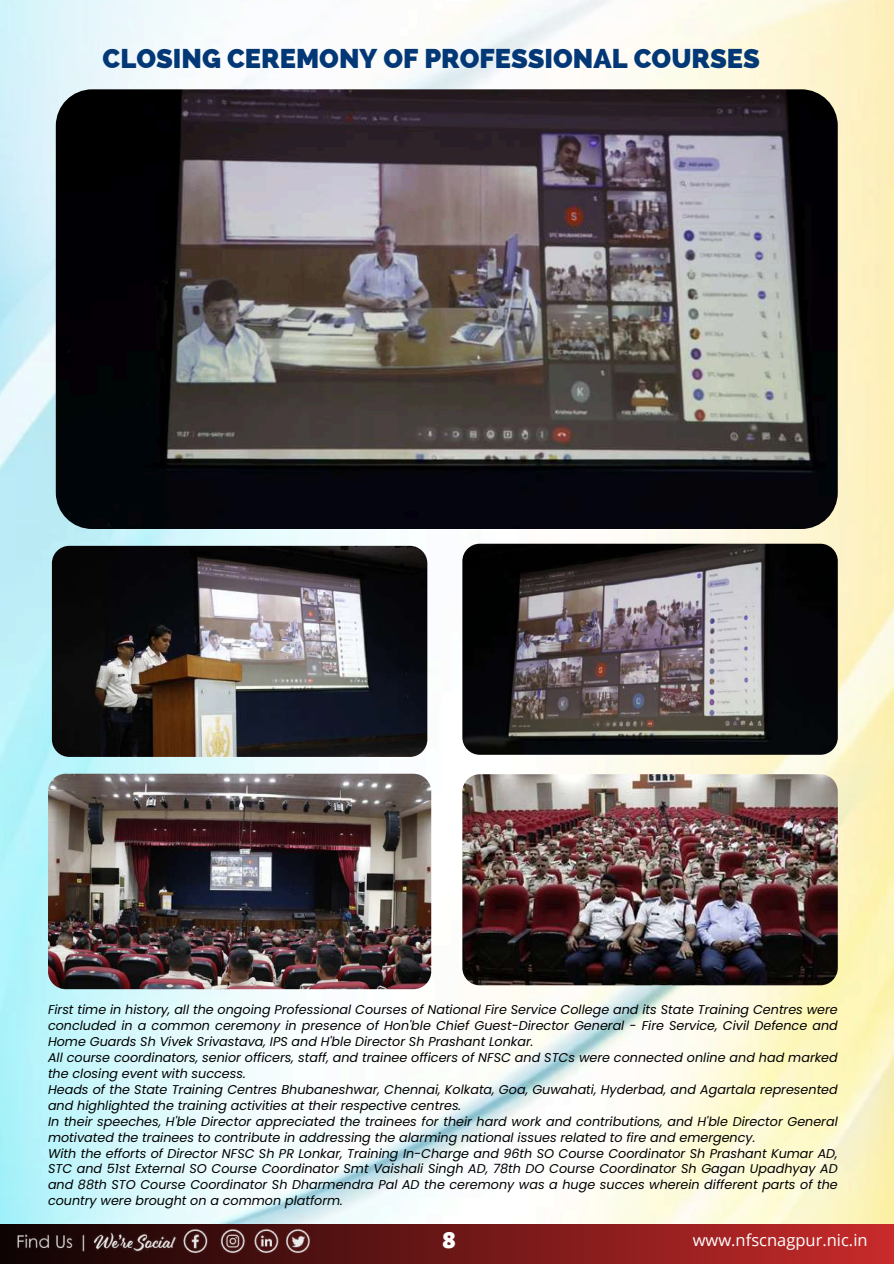
<style>
.page{position:relative;width:894px;height:1264px;background:#fff}
.page>*{position:absolute;margin:0;border:0;box-sizing:border-box;transform-origin:0 0}
.t1{font:800 27.15px "Raleway";color:#033876}
.t2{font:900 27px "Alegreya Sans";color:#fff}
.t3{font:16.5px "Open Sans";color:#fff}
.t4{font:italic 12.75px/15.9px "Poppins";color:#000}
</style>
<div class="page">
<img style="left:0;top:0;width:893px;height:1224px">
<div style="left:0;top:1224px;width:893px;height:39px;background:linear-gradient(to right,#0d0303,#c92a2a)"></div>
<img style="left:16px;top:1228px;width:160px;height:26px">
<img style="left:181px;top:1224px;width:30px;height:32px">
<img style="left:216px;top:1224px;width:32px;height:32px">
<img style="left:252px;top:1224px;width:28px;height:32px">
<img style="left:284px;top:1224px;width:29px;height:32px">
<img style="left:462px;top:774px;width:375px;height:211px;border-radius:17px">
<img style="left:56px;top:89px;width:781px;height:440px;border-radius:36px">
<img style="left:48px;top:773px;width:383px;height:216px;border-radius:18px">
<img style="left:462px;top:543px;width:375px;height:211px;border-radius:17px">
<img style="left:52px;top:546px;width:375px;height:211px;border-radius:17px">
<h1 class="t1" style="left:103px;top:43px;width:658px">CLOSING CEREMONY OF PROFESSIONAL COURSES</h1>
<p class="t4" style="left:48px;top:1001px;width:791px">First time in history, all the ongoing Professional Courses of National Fire Service College and its State Training Centres were concluded in a common ceremony in presence of Hon'ble Chief Guest-Director General - Fire Service, Civil Defence and Home Guards Sh Vivek Srivastava, IPS and H'ble Director Sh Prashant Lonkar.<br>All course coordinators, senior officers, staff, and trainee officers of NFSC and STCs were connected online and had marked the closing event with success.<br>Heads of the State Training Centres Bhubaneshwar, Chennai, Kolkata, Goa, Guwahati, Hyderbad, and Agartala represented and highlighted the training activities at their respective centres.<br>In their speeches, H'ble Director appreciated the trainees for their hard work and contributions, and H'ble Director General motivated the trainees to contribute in addressing the alarming national issues related to fire and emergency.<br>With the efforts of Director NFSC Sh PR Lonkar, Training In-Charge and 96th SO Course Coordinator Sh Prashant Kumar AD, STC and 51st External SO Course Coordinator Smt Vaishali Singh AD, 78th DO Course Coordinator Sh Gagan Upadhyay AD and 88th STO Course Coordinator Sh Dharmendra Pal AD the ceremony was a huge succes wherein different parts of the country were brought on a common platform.</p>
<h2 class="t2" style="left:442px;top:1226px;width:15px">8</h2>
<p class="t3" style="left:692px;top:1228px;width:176px">www.nfscnagpur.nic.in</p>
</div>
